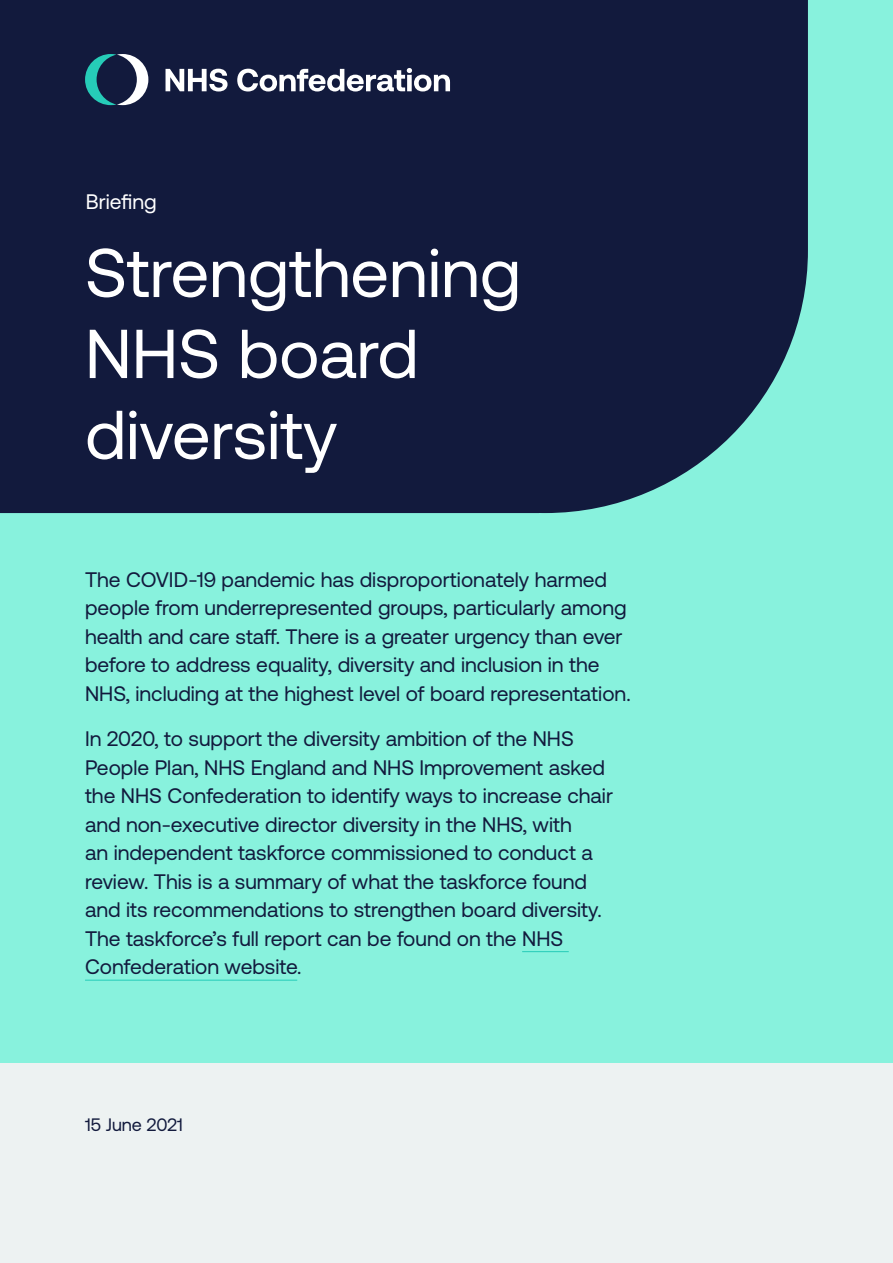
<style>
.page{position:relative;width:893px;height:1263px;background:#fff}
.page>*{position:absolute;margin:0;border:0;box-sizing:border-box;transform-origin:0 0}
.t1{font:69px/81px "Aeonik Pro";color:#fff}
.t2{font:21px/28.5px "Aeonik Pro";color:#121a3d}
.t3{font:21px "Aeonik Pro";color:#fff}
.t4{font:18px "Aeonik Pro";color:#121a3d}
</style>
<div class="page">
<div style="left:0;top:0;width:893px;height:1063px;background:#88f2dd"></div>
<div style="left:0;top:0;width:808px;height:513px;background:#121a3d"></div>
<svg style="left:85px;top:54px;width:63px;height:51px;background:#406376"></svg>
<svg style="left:166px;top:69px;width:62px;height:22px"></svg>
<svg style="left:237px;top:68px;width:213px;height:23px;background:#787c90"></svg>
<div style="left:0;top:1063px;width:893px;height:200px;background:#edf2f2"></div>
<hr style="left:522px;top:951px;width:47px;height:1px;background:#26ccb8">
<hr style="left:85px;top:980px;width:212px;height:1px;background:#26ccb8">
<p class="t3" style="left:86px;top:190px;width:72px">Briefing</p>
<h1 class="t1" style="left:85px;top:233px;width:437px">Strengthening<br>NHS board diversity</h1>
<p class="t2" style="left:85px;top:565px;width:547px">The COVID-19 pandemic has disproportionately harmed people from underrepresented groups, particularly among health and care staff. There is a greater urgency than ever before to address equality, diversity and inclusion in the NHS, including at the highest level of board representation.</p>
<p class="t2" style="left:85px;top:725px;width:529px">In 2020, to support the diversity ambition of the NHS People Plan, NHS England and NHS Improvement asked the NHS Confederation to identify ways to increase chair and non-executive director diversity in the NHS, with<br>an independent taskforce commissioned to conduct a review. This is a summary of what the taskforce found and its recommendations to strengthen board diversity.<br>The taskforce’s full report can be found on the NHS Confederation website.</p>
<p class="t4" style="left:85px;top:1114px;width:99px">15 June 2021</p>
</div>
